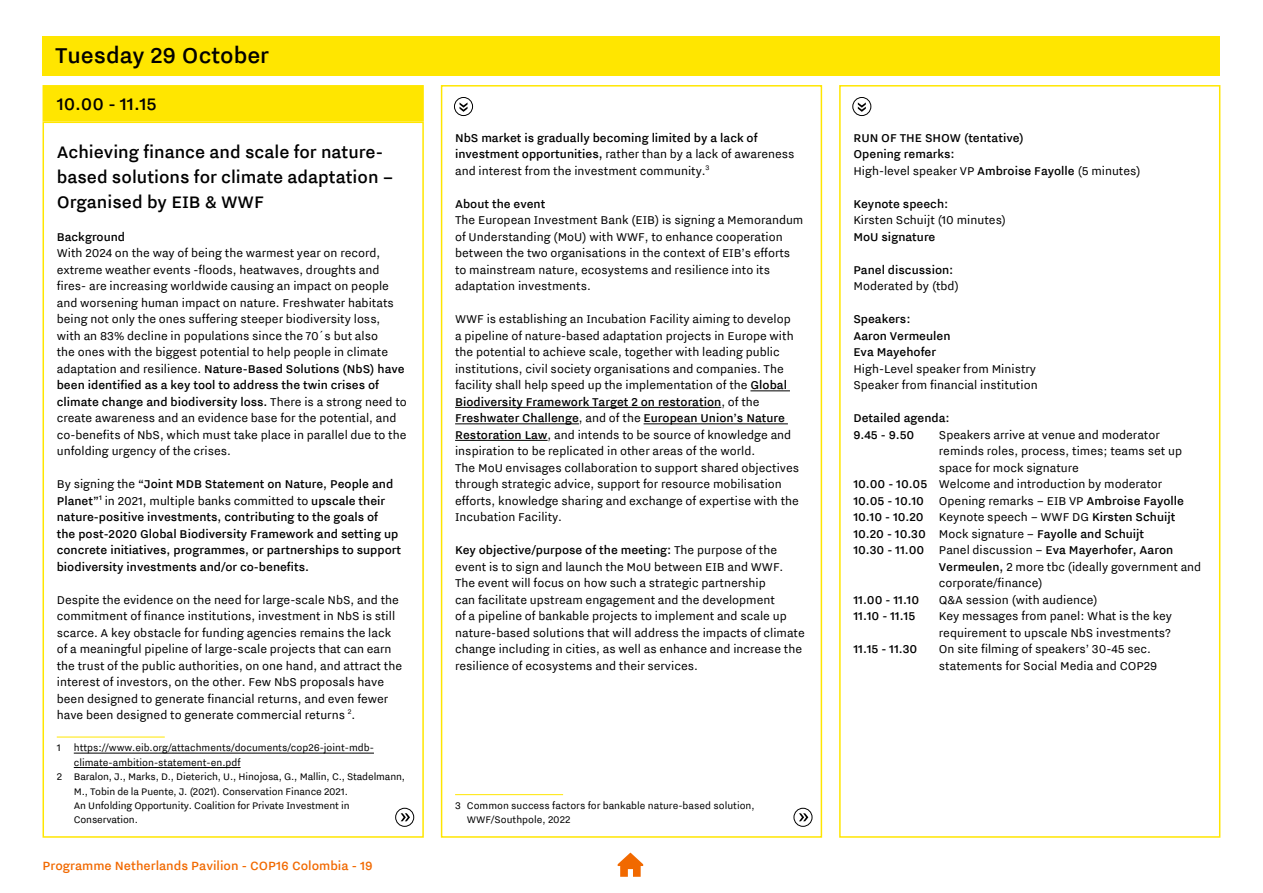
<style>
.page{position:relative;width:1263px;height:893px;background:#fff}
.page>*{position:absolute;margin:0;border:0;box-sizing:border-box;transform-origin:0 0}
._1__date_-_white{font:500 27px "NL Nitti Grotesk";color:#000}
._2__heading_-_black{font:500 21px/24.8px "NL Nitti Grotesk";color:#000}
._1__time_-_black{font:500 21px "NL Nitti Grotesk";color:#000}
.t1{font:500 15px "NL Nitti Grotesk";color:#f16900}
._3__summery{font:14.25px/16.5px "NL Nitti Grotesk";color:#000}
._3__summery-2{font:500 14.25px/16.5px "NL Nitti Grotesk";color:#000}
._5__voetnoot_-_geel{font:12px/14.4px "NL Nitti Grotesk";letter-spacing:-.01em;color:#000}
.s1{font-weight:500}
.s2{font-weight:400}
</style>
<div class="page">
<svg style="left:618px;top:853px;width:25px;height:24px"></svg>
<div style="left:43px;top:86px;width:380px;height:35px;background:#ffe600"></div>
<div style="left:43px;top:85px;width:381px;height:37px;border:2px solid #ffe600"></div>
<hr style="left:57px;top:737px;width:108px;height:1px;background:#ffe600">
<hr style="left:74px;top:753px;width:300px;height:1px;background:#000">
<hr style="left:74px;top:767px;width:167px;height:1px;background:#000">
<div style="left:43px;top:122px;width:381px;height:716px;border:2px solid #ffe600"></div>
<hr style="left:750px;top:391px;width:40px;height:1px;background:#000">
<hr style="left:455px;top:407px;width:266px;height:1px;background:#000">
<hr style="left:455px;top:424px;width:124px;height:1px;background:#000">
<hr style="left:644px;top:424px;width:144px;height:1px;background:#000">
<hr style="left:455px;top:440px;width:93px;height:1px;background:#000">
<hr style="left:455px;top:794px;width:108px;height:1px;background:#ffe600">
<div style="left:441px;top:85px;width:381px;height:753px;border:2px solid #ffe600"></div>
<div style="left:839px;top:85px;width:381px;height:753px;border:2px solid #ffe600"></div>
<div style="left:43px;top:36px;width:1177px;height:40px;background:#ffe600"></div>
<div style="left:454px;top:97px;width:19px;height:19px;border:1px solid #000;border-radius:50%"></div>
<svg style="left:459px;top:102px;width:8px;height:10px"></svg>
<div style="left:852px;top:97px;width:19px;height:19px;border:1px solid #000;border-radius:50%"></div>
<svg style="left:858px;top:102px;width:8px;height:10px"></svg>
<div style="left:794px;top:808px;width:18px;height:19px;border:1px solid #000;border-radius:50%"></div>
<svg style="left:799px;top:813px;width:9px;height:8px"></svg>
<div style="left:395px;top:808px;width:19px;height:19px;border:1px solid #000;border-radius:50%"></div>
<svg style="left:401px;top:813px;width:9px;height:8px"></svg>
<p class="_1__date_-_white" style="left:55px;top:40px;width:215px">Tuesday 29 October</p>
<p class="_1__time_-_black" style="left:57px;top:92px;width:101px">10.00 - 11.15</p>
<p class="_2__heading_-_black" style="left:57px;top:139px;width:338px">Achieving finance and scale for nature&shy;based solutions for climate adaptation –<br>Organised by EIB &amp; WWF</p>
<p class="_3__summery-2" style="left:57px;top:228px;width:70px">Background</p>
<p class="_3__summery" style="left:57px;top:244px;width:352px">With 2024 on the way of being the warmest year on record, extreme weather events -floods, heatwaves, droughts and fires- are increasing worldwide causing an impact on people and worsening human impact on nature. Freshwater habitats being not only the ones suffering steeper biodiversity loss, with an 83% decline in populations since the 70´s but also<br>the ones with the biggest potential to help people in climate adaptation and resilience. <span class="s1">Nature-Based Solutions (NbS) have been identified as a key tool to address the twin crises of climate change and biodiversity loss.</span> There is a strong need to create awareness and an evidence base for the potential, and co-benefits of NbS, which must take place in parallel due to the unfolding urgency of the crises.</p>
<p class="_3__summery-2" style="left:57px;top:475px;width:346px"><span class="s2">By signing the</span> “Joint MDB Statement on Nature, People and Planet”<sup>1</sup> <span class="s2">in 2021, multiple banks committed to</span> upscale their nature-positive investments, contributing to the goals of<br>the post-2020 Global Biodiversity Framework and setting up concrete initiatives, programmes, or partnerships to support biodiversity investments and/or co-benefits.</p>
<p class="_3__summery" style="left:57px;top:591px;width:347px">Despite the evidence on the need for large-scale NbS, and the commitment of finance institutions, investment in NbS is still scarce. A key obstacle for funding agencies remains the lack of a meaningful pipeline of large-scale projects that can earn the trust of the public authorities, on one hand, and attract the interest of investors, on the other. Few NbS proposals have been designed to generate financial returns, and even fewer have been designed to generate commercial returns <sup>2</sup>.</p>
<p class="_5__voetnoot_-_geel" style="left:74px;top:740px;width:302px;text-indent:-17px">1 https://www.eib.org/attachments/documents/cop26-joint-mdb&shy;climate-ambition-statement-en.pdf</p>
<p class="_5__voetnoot_-_geel" style="left:74px;top:769px;width:333px;text-indent:-17px">2 Baralon, J., Marks, D., Dieterich, U., Hinojosa, G., Mallin, C., Stadelmann, M., Tobin de la Puente, J. (2021). Conservation Finance 2021.<br>An Unfolding Opportunity. Coalition for Private Investment in Conservation.</p>
<p class="t1" style="left:43px;top:857px;width:332px">Programme Netherlands Pavilion - COP16 Colombia - 19</p>
<p class="_3__summery-2" style="left:455px;top:129px;width:341px">NbS market is gradually becoming limited by a lack of investment opportunities, <span class="s2">rather than by a lack of awareness and interest from the investment community.</span><sup>3</sup></p>
<p class="_3__summery-2" style="left:455px;top:195px;width:92px">About the event</p>
<p class="_3__summery" style="left:455px;top:211px;width:350px">The European Investment Bank (EIB) is signing a Memorandum of Understanding (MoU) with WWF, to enhance cooperation between the two organisations in the context of EIB’s efforts to mainstream nature, ecosystems and resilience into its adaptation investments.</p>
<p class="_3__summery" style="left:455px;top:310px;width:340px">WWF is establishing an Incubation Facility aiming to develop a pipeline of nature-based adaptation projects in Europe with the potential to achieve scale, together with leading public institutions, civil society organisations and companies. The facility shall help speed up the implementation of the <span class="s1">Global Biodiversity Framework Target 2 on restoration</span>, of the <span class="s1">Freshwater Challenge</span>, and of the <span class="s1">European Union’s Nature Restoration Law</span>, and intends to be source of knowledge and inspiration to be replicated in other areas of the world.</p>
<p class="_3__summery" style="left:455px;top:459px;width:346px">The MoU envisages collaboration to support shared objectives through strategic advice, support for resource mobilisation efforts, knowledge sharing and exchange of expertise with the Incubation Facility.</p>
<p class="_3__summery" style="left:455px;top:541px;width:351px"><span class="s1">Key objective/purpose of the meeting:</span> The purpose of the event is to sign and launch the MoU between EIB and WWF.<br>The event will focus on how such a strategic partnership<br>can facilitate upstream engagement and the development<br>of a pipeline of bankable projects to implement and scale up nature-based solutions that will address the impacts of climate change including in cities, as well as enhance and increase the resilience of ecosystems and their services.</p>
<p class="_5__voetnoot_-_geel" style="left:467px;top:798px;width:289px;text-indent:-12px">3 Common success factors for bankable nature-based solution,<br>WWF/Southpole, 2022</p>
<p class="_3__summery-2" style="left:853px;top:129px;width:172px">RUN OF THE SHOW (tentative)</p>
<p class="_3__summery-2" style="left:853px;top:145px;width:289px">Opening remarks:<br><span class="s2">High-level speaker VP</span> Ambroise Fayolle <span class="s2">(5 minutes)</span></p>
<p class="_3__summery" style="left:853px;top:195px;width:154px"><span class="s1">Keynote speech:<br></span>Kirsten Schuijt (10 minutes)</p>
<p class="_3__summery-2" style="left:853px;top:228px;width:84px">MoU signature</p>
<p class="_3__summery-2" style="left:853px;top:261px;width:102px">Panel discussion:</p>
<p class="_3__summery" style="left:853px;top:277px;width:107px">Moderated by (tbd)</p>
<p class="_3__summery-2" style="left:853px;top:310px;width:59px">Speakers:</p>
<p class="_3__summery-2" style="left:853px;top:327px;width:99px">Aaron Vermeulen</p>
<p class="_3__summery-2" style="left:853px;top:343px;width:84px">Eva Mayehofer</p>
<p class="_3__summery" style="left:853px;top:360px;width:184px">High-Level speaker from Ministry</p>
<p class="_3__summery" style="left:853px;top:376px;width:186px">Speaker from financial institution</p>
<p class="_3__summery-2" style="left:853px;top:409px;width:98px">Detailed agenda:</p>
<p class="_3__summery-2" style="left:853px;top:426px;width:62px">9.45 - 9.50</p>
<p class="_3__summery" style="left:939px;top:426px;width:245px">Speakers arrive at venue and moderator reminds roles, process, times; teams set up space for mock signature</p>
<p class="_3__summery" style="left:853px;top:475px;width:310px"><span class="s1">10.00 - 10.05</span> Welcome and introduction by moderator</p>
<p class="_3__summery-2" style="left:853px;top:492px;width:332px">10.05 - 10.10 <span class="s2">Opening remarks – EIB VP</span> Ambroise Fayolle</p>
<p class="_3__summery-2" style="left:853px;top:508px;width:323px">10.10 - 10.20 <span class="s2">Keynote speech – WWF DG</span> Kirsten Schuijt</p>
<p class="_3__summery-2" style="left:853px;top:525px;width:292px">10.20 - 10.30 <span class="s2">Mock signature –</span> Fayolle and Schuijt</p>
<p class="_3__summery" style="left:939px;top:541px;width:264px;text-indent:-86px"><span class="s1">10.30 - 11.00</span> Panel discussion – <span class="s1">Eva Mayerhofer, Aaron<br>Vermeulen,</span> 2 more tbc (ideally government and corporate/finance)</p>
<p class="_3__summery-2" style="left:853px;top:591px;width:67px">11.00 - 11.10</p>
<p class="_3__summery" style="left:939px;top:591px;width:160px">Q&amp;A session (with audience)</p>
<p class="_3__summery-2" style="left:853px;top:607px;width:63px">11.10 - 11.15</p>
<p class="_3__summery" style="left:939px;top:607px;width:235px">Key messages from panel: What is the key requirement to upscale NbS investments?</p>
<p class="_3__summery-2" style="left:853px;top:640px;width:65px">11.15 - 11.30</p>
<p class="_3__summery" style="left:939px;top:640px;width:220px">On site filming of speakers’ 30-45 sec. statements for Social Media and COP29</p>
</div>
